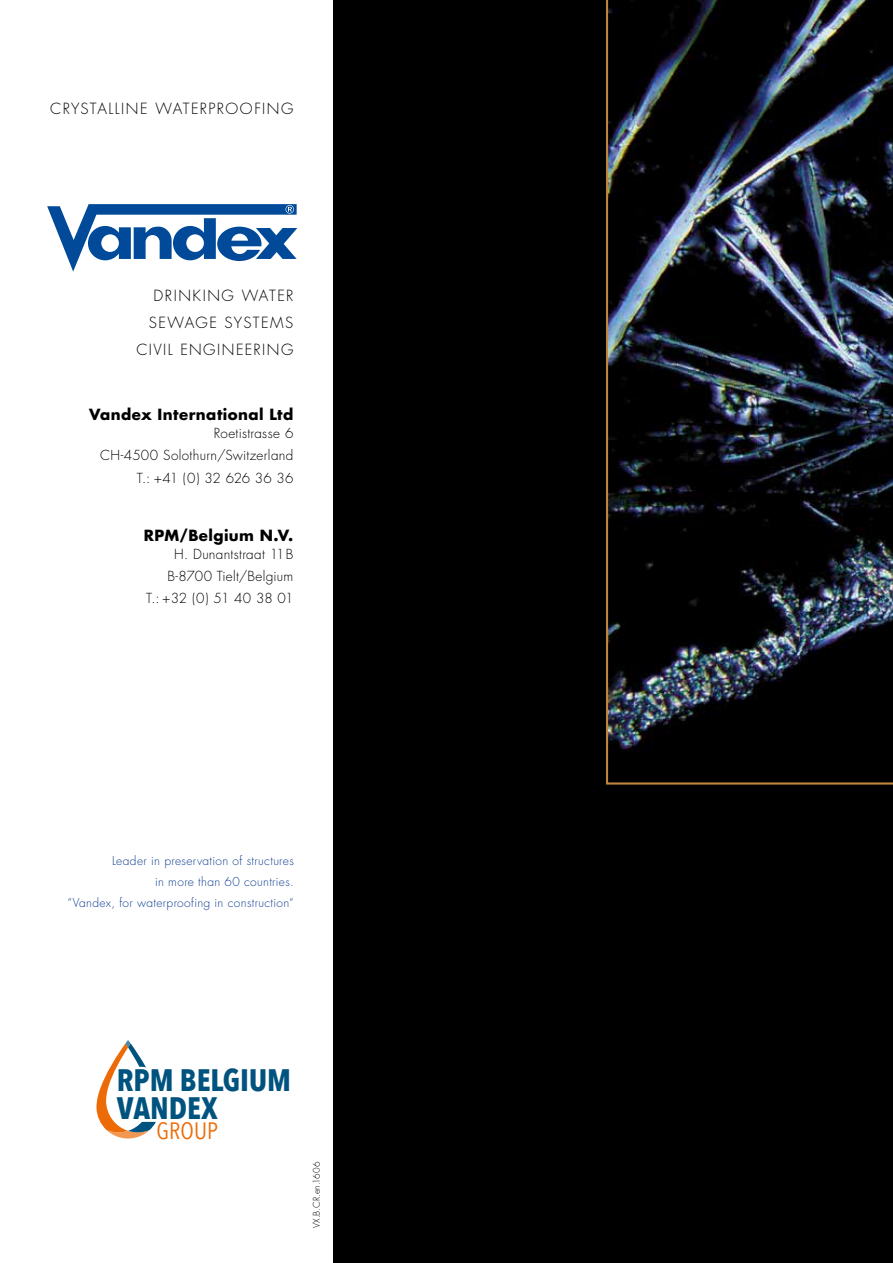
<style>
.page{position:relative;width:893px;height:1263px;background:#fff}
.page>*{position:absolute;margin:0;border:0;box-sizing:border-box;transform-origin:0 0}
.t1{font:700 condensed 31.05px/28.5px "Avenir Next LT Pro";color:#00537f}
.t2{font:condensed 23.7px "Avenir Next LT Pro";color:#ed6b06}
.t3{font:300 15px/27px "Futura";letter-spacing:.095em;color:#000;text-align:right}
.t4{font:700 15px "Futura";letter-spacing:.03em;color:#000}
.t5{font:300 13.5px/22.2px "Futura";letter-spacing:.02em;color:#000;text-align:right}
.t6{font:300 12px/21px "Futura";letter-spacing:.03em;color:#164194;text-align:right}
.t7{font:300 9px "Futura";letter-spacing:.015em;color:#000}
</style>
<div class="page">
<div style="left:333px;top:0;width:560px;height:1263px;background:#000"></div>
<img style="left:606px;top:0;width:287px;height:784px">
<svg style="left:47px;top:204px;width:250px;height:68px"></svg>
<svg style="left:96px;top:1040px;width:60px;height:98px"></svg>
<p class="t3" style="left:50px;top:95px;width:245px">CRYSTALLINE WATERPROOFING</p>
<p class="t3" style="left:136px;top:282px;width:158px">DRINKING WATER<br>SEWAGE SYSTEMS<br>CIVIL ENGINEERING</p>
<p class="t4" style="left:89px;top:405px;width:206px">Vandex International Ltd</p>
<p class="t5" style="left:100px;top:423px;width:195px">Roetistrasse 6<br>CH-4500 Solothurn/Switzerland<br>T.: +41 (0) 32 626 36 36</p>
<p class="t4" style="left:144px;top:525px;width:151px">RPM/Belgium N.V.</p>
<p class="t5" style="left:146px;top:543px;width:149px">H. Dunantstraat 11B<br>B-8700 Tielt/Belgium<br>T.: +32 (0) 51 40 38 01</p>
<p class="t6" style="left:68px;top:850px;width:228px">Leader in preservation of structures<br>in more than 60 countries.<br>“Vandex, for waterproofing in construction“</p>
<h1 class="t1" style="left:117px;top:1066px;width:176px">RPM BELGIUM<br>VANDEX</h1>
<h2 class="t2" style="left:157px;top:1116px;width:63px">GROUP</h2>
<p class="t7" style="left:311px;top:1228px;width:68px;rotate:-90deg">VX.B.CR.en.1606</p>
</div>
